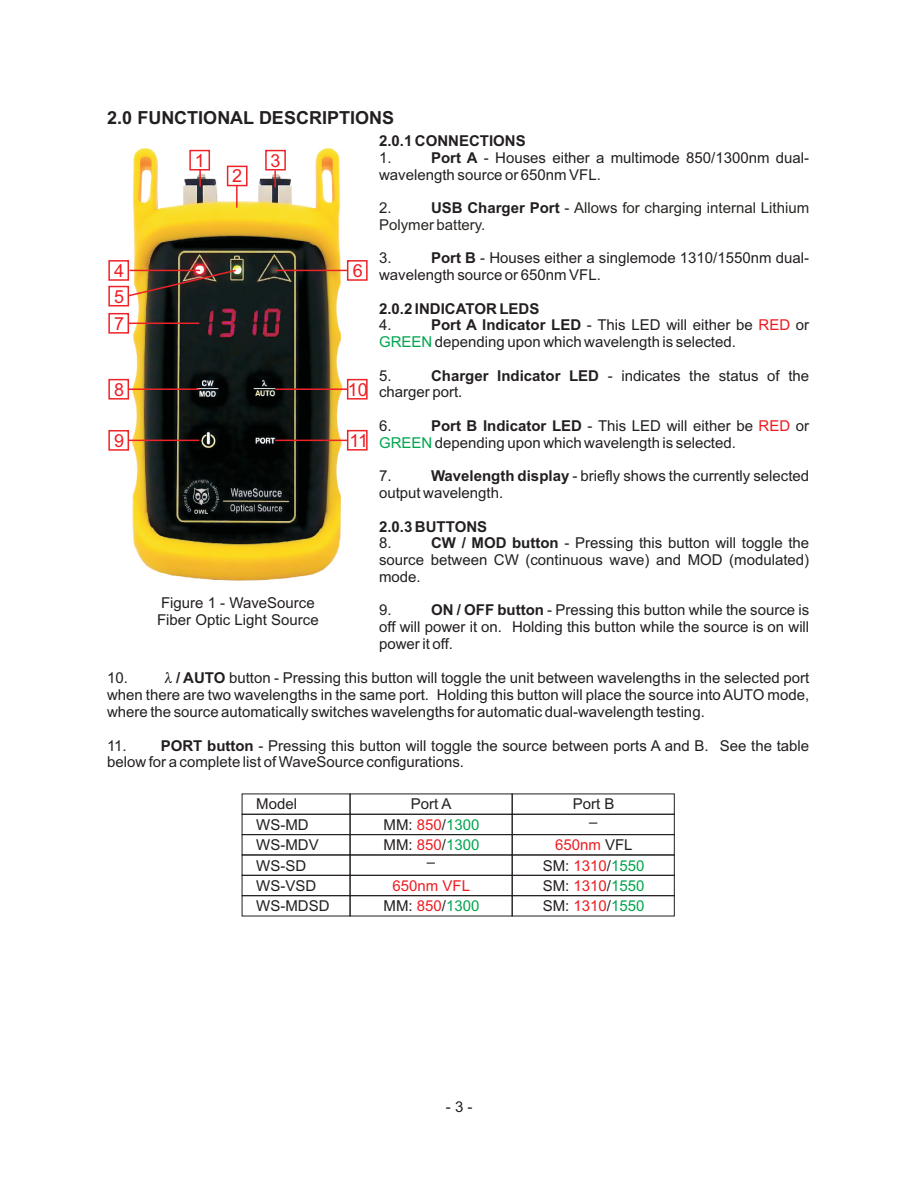
<style>
.page{position:relative;width:918px;height:1188px;background:#fff}
.page>*{position:absolute;margin:0;border:0;box-sizing:border-box;transform-origin:0 0}
.t1{font:700 18px "Arial";color:#231f20}
.t2{font:18px/27.5px "Arial";color:#ee1d23}
.t3{font:15px/16.8px "Arial";color:#231f20}
.t4{font:15px "Arial";color:#2a2723}
.t5{font:700 15px "Arial";color:#231f20}
.t6{font:15px "Arial";color:#ee1d23}
.s1{font-weight:700}
.s2{font-weight:700;color:#231f20}
.s3{color:#231f20}
.s4{color:#ee1d23}
.s5{color:#00a54f}
</style>
<div class="page">
<div style="left:242px;top:814px;width:108px;height:21px;border:1px solid #231f20"></div>
<div style="left:242px;top:834px;width:108px;height:21px;border:1px solid #231f20"></div>
<div style="left:242px;top:875px;width:108px;height:21px;border:1px solid #231f20"></div>
<div style="left:350px;top:814px;width:162px;height:21px;border:1px solid #231f20"></div>
<div style="left:350px;top:834px;width:162px;height:21px;border:1px solid #231f20"></div>
<div style="left:350px;top:875px;width:162px;height:21px;border:1px solid #231f20"></div>
<div style="left:512px;top:814px;width:162px;height:21px;border:1px solid #231f20"></div>
<div style="left:512px;top:834px;width:162px;height:21px;border:1px solid #231f20"></div>
<div style="left:512px;top:875px;width:162px;height:21px;border:1px solid #231f20"></div>
<img style="left:133px;top:149px;width:209px;height:432px">
<div style="left:189px;top:150px;width:21px;height:21px;border:2px solid #ee2327"></div>
<svg style="left:199px;top:170px;width:2px;height:17px"></svg>
<div style="left:227px;top:166px;width:21px;height:20px;border:2px solid #ee2327"></div>
<hr style="left:236px;top:186px;width:2px;height:22px;background:#ee2327">
<div style="left:265px;top:150px;width:21px;height:21px;border:2px solid #ee2327"></div>
<svg style="left:274px;top:170px;width:2px;height:17px"></svg>
<div style="left:108px;top:260px;width:21px;height:21px;border:2px solid #ee2327"></div>
<div style="left:347px;top:260px;width:21px;height:21px;border:2px solid #ee2327"></div>
<hr style="left:275px;top:270px;width:73px;height:1px;background:#ee2327">
<div style="left:108px;top:286px;width:21px;height:20px;border:2px solid #ee2327"></div>
<svg style="left:127px;top:269px;width:110px;height:29px;background:#604736"></svg>
<div style="left:108px;top:313px;width:21px;height:21px;border:2px solid #ee2327"></div>
<hr style="left:129px;top:323px;width:70px;height:1px;background:#ee2327">
<div style="left:108px;top:379px;width:21px;height:21px;border:2px solid #ee2327"></div>
<hr style="left:129px;top:388px;width:70px;height:2px;background:#ee2327">
<div style="left:347px;top:379px;width:21px;height:21px;border:2px solid #ee2327"></div>
<hr style="left:275px;top:388px;width:73px;height:2px;background:#ee2327">
<div style="left:108px;top:430px;width:21px;height:21px;border:2px solid #ee2327"></div>
<hr style="left:129px;top:440px;width:70px;height:1px;background:#ee2327">
<div style="left:347px;top:430px;width:21px;height:21px;border:2px solid #ee2327"></div>
<hr style="left:275px;top:440px;width:73px;height:1px;background:#ee2327">
<p class="t1" style="left:107px;top:111px;width:288px">2.0 FUNCTIONAL DESCRIPTIONS</p>
<p class="t5" style="left:379px;top:135px;width:148px">2.0.1 CONNECTIONS</p>
<p class="t3" style="left:379px;top:151px;width:14px">1.</p>
<p class="t3" style="left:379px;top:151px;width:432px;text-indent:52px"><span class="s1">Port A</span> - Houses either a multimode 850/1300nm dual&shy;wavelength source or 650nm VFL.</p>
<p class="t3" style="left:379px;top:201px;width:14px">2.</p>
<p class="t4" style="left:431px;top:202px;width:380px"><span class="s2">USB Charger Port</span> <span class="s3">-</span> Allows for charging internal Lithium</p>
<p class="t3" style="left:379px;top:251px;width:14px">3.</p>
<p class="t5" style="left:379px;top:303px;width:162px">2.0.2 INDICATOR LEDS</p>
<p class="t3" style="left:379px;top:318px;width:14px">4.</p>
<p class="t2" style="left:195px;top:148px;width:12px">1</p>
<p class="t2" style="left:271px;top:148px;width:12px">3</p>
<p class="t2" style="left:232px;top:164px;width:12px">2</p>
<p class="t4" style="left:379px;top:219px;width:108px">Polymer battery.</p>
<p class="t3" style="left:379px;top:251px;width:432px;text-indent:52px"><span class="s1">Port B</span> - Houses either a singlemode 1310/1550nm dual&shy;wavelength source or 650nm VFL.</p>
<p class="t2" style="left:114px;top:259px;width:12px">4</p>
<p class="t2" style="left:353px;top:259px;width:12px">6</p>
<p class="t2" style="left:114px;top:284px;width:12px">5<br>7</p>
<p class="t3" style="left:379px;top:318px;width:432px;text-indent:52px"><span class="s1">Port A Indicator LED</span> - This LED will either be <span class="s4">RED</span> or<br><span class="s5">GREEN</span> depending upon which wavelength is selected.</p>
<p class="t3" style="left:379px;top:368px;width:14px">5.</p>
<p class="t3" style="left:379px;top:368px;width:432px;text-indent:52px"><span class="s1">Charger Indicator LED</span> - indicates the status of the charger port.</p>
<p class="t3" style="left:379px;top:419px;width:14px">6.</p>
<p class="t2" style="left:114px;top:377px;width:12px">8</p>
<p class="t2" style="left:348px;top:377px;width:22px">10</p>
<p class="t2" style="left:114px;top:428px;width:12px">9</p>
<p class="t2" style="left:350px;top:428px;width:20px">11</p>
<p class="t3" style="left:379px;top:419px;width:432px;text-indent:52px"><span class="s1">Port B Indicator LED</span> - This LED will either be <span class="s4">RED</span> or<br><span class="s5">GREEN</span> depending upon which wavelength is selected.</p>
<p class="t3" style="left:379px;top:469px;width:14px">7.</p>
<p class="t3" style="left:379px;top:469px;width:432px;text-indent:52px"><span class="s1">Wavelength display</span> - briefly shows the currently selected output wavelength.</p>
<p class="t3" style="left:157px;top:596px;width:163px">Figure 1 - WaveSource<br>Fiber Optic Light Source</p>
<p class="t5" style="left:379px;top:521px;width:110px">2.0.3 BUTTONS</p>
<p class="t3" style="left:379px;top:536px;width:14px">8.</p>
<p class="t3" style="left:379px;top:536px;width:432px;text-align:justify;text-indent:52px"><span class="s1">CW / MOD button</span> - Pressing this button will toggle the source between CW (continuous wave) and MOD (modulated) mode.</p>
<p class="t3" style="left:379px;top:603px;width:14px">9.</p>
<p class="t3" style="left:379px;top:603px;width:432px;text-align:justify;text-indent:52px"><span class="s1">ON / OFF button</span> - Pressing this button while the source is off will power it on. Holding this button while the source is on will power it off.</p>
<p class="t3" style="left:107px;top:671px;width:704px;text-align:justify;text-indent:69px"><span class="s1">/ AUTO</span> button - Pressing this button will toggle the unit between wavelengths in the selected port when there are two wavelengths in the same port. Holding this button will place the source into AUTO mode, where the source automatically switches wavelengths for automatic dual-wavelength testing.</p>
<p class="t3" style="left:107px;top:738px;width:704px">11. <span class="s1">PORT button</span> - Pressing this button will toggle the source between ports A and B. See the table below for a complete list of WaveSource configurations.</p>
<p class="t3" style="left:107px;top:671px;width:22px">10.</p>
<p class="t3" style="left:256px;top:797px;width:42px">Model</p>
<p class="t3" style="left:411px;top:797px;width:42px">Port A</p>
<p class="t3" style="left:573px;top:797px;width:43px">Port B</p>
<p class="t3" style="left:256px;top:816px;width:75px;line-height:20.4px">WS-MD<br>WS-MDV<br>WS-SD<br>WS-VSD<br>WS-MDSD</p>
<p class="t3" style="left:384px;top:818px;width:97px">MM: <span class="s4">850</span>/<span class="s5">1300</span></p>
<p class="t3" style="left:589px;top:814px;width:10px">–</p>
<p class="t3" style="left:384px;top:838px;width:97px">MM: <span class="s4">850</span>/<span class="s5">1300</span></p>
<p class="t6" style="left:555px;top:839px;width:79px">650nm <span class="s3">VFL</span></p>
<p class="t6" style="left:393px;top:880px;width:79px">650nm VFL</p>
<p class="t3" style="left:543px;top:879px;width:103px">SM: <span class="s4">1310</span>/<span class="s5">1550</span></p>
<p class="t3" style="left:384px;top:899px;width:97px">MM: <span class="s4">850</span>/<span class="s5">1300</span></p>
<p class="t3" style="left:543px;top:899px;width:103px">SM: <span class="s4">1310</span>/<span class="s5">1550</span></p>
<p class="t3" style="left:427px;top:855px;width:10px">–</p>
<p class="t3" style="left:543px;top:858px;width:103px">SM: <span class="s4">1310</span>/<span class="s5">1550</span></p>
<p class="t3" style="left:446px;top:1100px;width:28px">- 3 -</p>
</div>
